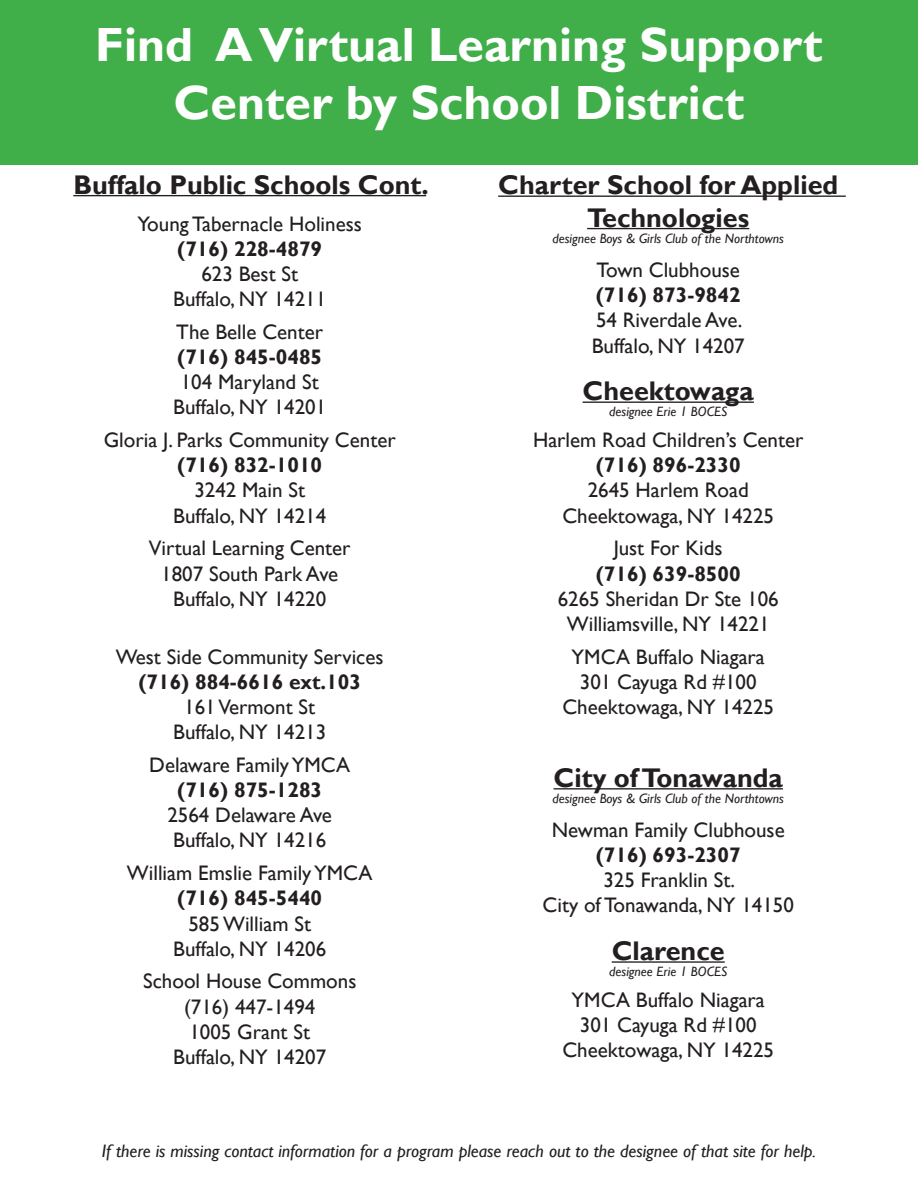
<style>
.page{position:relative;width:918px;height:1188px;background:#fff}
.page>*{position:absolute;margin:0;border:0;box-sizing:border-box;transform-origin:0 0}
.t1{font:700 48px "Gill Sans";color:#fff}
.t2{font:700 27px/32.4px "Gill Sans";color:#231f20;text-align:center}
.t3{font:21px "Gill Sans";color:#231f20}
.t4{font:700 21px "Gill Sans";color:#231f20}
.t5{font:italic 18px "Gill Sans";color:#231f20}
.t6{font:italic 13.5px "Gill Sans";color:#231f20}
</style>
<div class="page">
<div style="left:0;top:0;width:918px;height:164px;background:#40ae49"></div>
<hr style="left:73px;top:195px;width:353px;height:1px;background:#231f20">
<hr style="left:583px;top:402px;width:171px;height:1px;background:#231f20">
<hr style="left:554px;top:788px;width:229px;height:2px;background:#231f20">
<hr style="left:612px;top:961px;width:113px;height:2px;background:#231f20">
<hr style="left:498px;top:196px;width:348px;height:1px;background:#231f20">
<hr style="left:587px;top:228px;width:162px;height:1px;background:#231f20">
<p class="t1" style="left:95px;top:16px;width:729px">Find A Virtual Learning Support</p>
<p class="t1" style="left:174px;top:74px;width:572px">Center by School District</p>
<p class="t2" style="left:73px;top:169px;width:357px">Buffalo Public Schools Cont.</p>
<p class="t3" style="left:138px;top:211px;width:226px">Young Tabernacle Holiness</p>
<p class="t4" style="left:177px;top:236px;width:146px">(716) 228-4879</p>
<p class="t3" style="left:201px;top:262px;width:98px">623 Best St</p>
<p class="t3" style="left:173px;top:287px;width:155px">Buffalo, NY 14211</p>
<p class="t3" style="left:176px;top:320px;width:148px">The Belle Center</p>
<p class="t4" style="left:177px;top:344px;width:146px">(716) 845-0485</p>
<p class="t3" style="left:181px;top:370px;width:140px">104 Maryland St</p>
<p class="t3" style="left:173px;top:395px;width:155px">Buffalo, NY 14201</p>
<p class="t3" style="left:104px;top:428px;width:294px">Gloria J. Parks Community Center</p>
<p class="t4" style="left:177px;top:453px;width:146px">(716) 832-1010</p>
<p class="t3" style="left:194px;top:478px;width:112px">3242 Main St</p>
<p class="t3" style="left:173px;top:503px;width:155px">Buffalo, NY 14214</p>
<p class="t3" style="left:149px;top:536px;width:203px">Virtual Learning Center</p>
<p class="t3" style="left:161px;top:561px;width:178px">1807 South Park Ave</p>
<p class="t3" style="left:173px;top:586px;width:155px">Buffalo, NY 14220</p>
<p class="t3" style="left:116px;top:644px;width:269px">West Side Community Services</p>
<p class="t4" style="left:138px;top:669px;width:224px">(716) 884-6616 ext.103</p>
<p class="t3" style="left:184px;top:695px;width:132px">161 Vermont St</p>
<p class="t3" style="left:173px;top:720px;width:155px">Buffalo, NY 14213</p>
<p class="t3" style="left:149px;top:753px;width:202px">Delaware Family YMCA</p>
<p class="t4" style="left:177px;top:777px;width:146px">(716) 875-1283</p>
<p class="t3" style="left:167px;top:803px;width:166px">2564 Delaware Ave</p>
<p class="t3" style="left:173px;top:828px;width:155px">Buffalo, NY 14216</p>
<p class="t3" style="left:127px;top:861px;width:247px">William Emslie Family YMCA</p>
<p class="t4" style="left:177px;top:886px;width:146px">(716) 845-5440</p>
<p class="t3" style="left:188px;top:911px;width:124px">585 William St</p>
<p class="t3" style="left:173px;top:936px;width:155px">Buffalo, NY 14206</p>
<p class="t3" style="left:143px;top:969px;width:215px">School House Commons</p>
<p class="t3" style="left:184px;top:994px;width:133px">(716) 447-1494</p>
<p class="t3" style="left:189px;top:1020px;width:122px">1005 Grant St</p>
<p class="t3" style="left:173px;top:1045px;width:155px">Buffalo, NY 14207</p>
<p class="t2" style="left:498px;top:170px;width:342px">Charter School for Applied<br>Technologies</p>
<p class="t6" style="left:553px;top:230px;width:233px">designee Boys &amp; Girls Club of the Northtowns</p>
<p class="t3" style="left:596px;top:258px;width:145px">Town Clubhouse</p>
<p class="t4" style="left:596px;top:282px;width:146px">(716) 873-9842</p>
<p class="t3" style="left:596px;top:308px;width:148px">54 Riverdale Ave.</p>
<p class="t3" style="left:592px;top:333px;width:155px">Buffalo, NY 14207</p>
<p class="t2" style="left:583px;top:376px;width:173px">Cheektowaga</p>
<p class="t6" style="left:609px;top:404px;width:119px">designee Erie 1 BOCES</p>
<p class="t3" style="left:533px;top:428px;width:272px">Harlem Road Children’s Center</p>
<p class="t4" style="left:596px;top:453px;width:146px">(716) 896-2330</p>
<p class="t3" style="left:588px;top:478px;width:163px">2645 Harlem Road</p>
<p class="t3" style="left:562px;top:503px;width:213px">Cheektowaga, NY 14225</p>
<p class="t3" style="left:614px;top:536px;width:110px">Just For Kids</p>
<p class="t4" style="left:596px;top:561px;width:146px">(716) 639-8500</p>
<p class="t3" style="left:558px;top:586px;width:222px">6265 Sheridan Dr Ste 106</p>
<p class="t3" style="left:567px;top:612px;width:204px">Williamsville, NY 14221</p>
<p class="t3" style="left:572px;top:644px;width:195px">YMCA Buffalo Niagara</p>
<p class="t3" style="left:580px;top:670px;width:178px">301 Cayuga Rd #100</p>
<p class="t3" style="left:562px;top:695px;width:213px">Cheektowaga, NY 14225</p>
<p class="t2" style="left:554px;top:762px;width:231px">City of Tonawanda</p>
<p class="t6" style="left:553px;top:791px;width:233px">designee Boys &amp; Girls Club of the Northtowns</p>
<p class="t3" style="left:552px;top:818px;width:234px">Newman Family Clubhouse</p>
<p class="t4" style="left:596px;top:842px;width:146px">(716) 693-2307</p>
<p class="t3" style="left:603px;top:868px;width:133px">325 Franklin St.</p>
<p class="t3" style="left:543px;top:893px;width:253px">City of Tonawanda, NY 14150</p>
<p class="t2" style="left:612px;top:935px;width:115px">Clarence</p>
<p class="t6" style="left:609px;top:964px;width:119px">designee Erie 1 BOCES</p>
<p class="t3" style="left:572px;top:988px;width:195px">YMCA Buffalo Niagara</p>
<p class="t3" style="left:580px;top:1013px;width:178px">301 Cayuga Rd #100</p>
<p class="t3" style="left:562px;top:1038px;width:213px">Cheektowaga, NY 14225</p>
<p class="t5" style="left:102px;top:1141px;width:716px">If there is missing contact information for a program please reach out to the designee of that site for help.</p>
</div>
